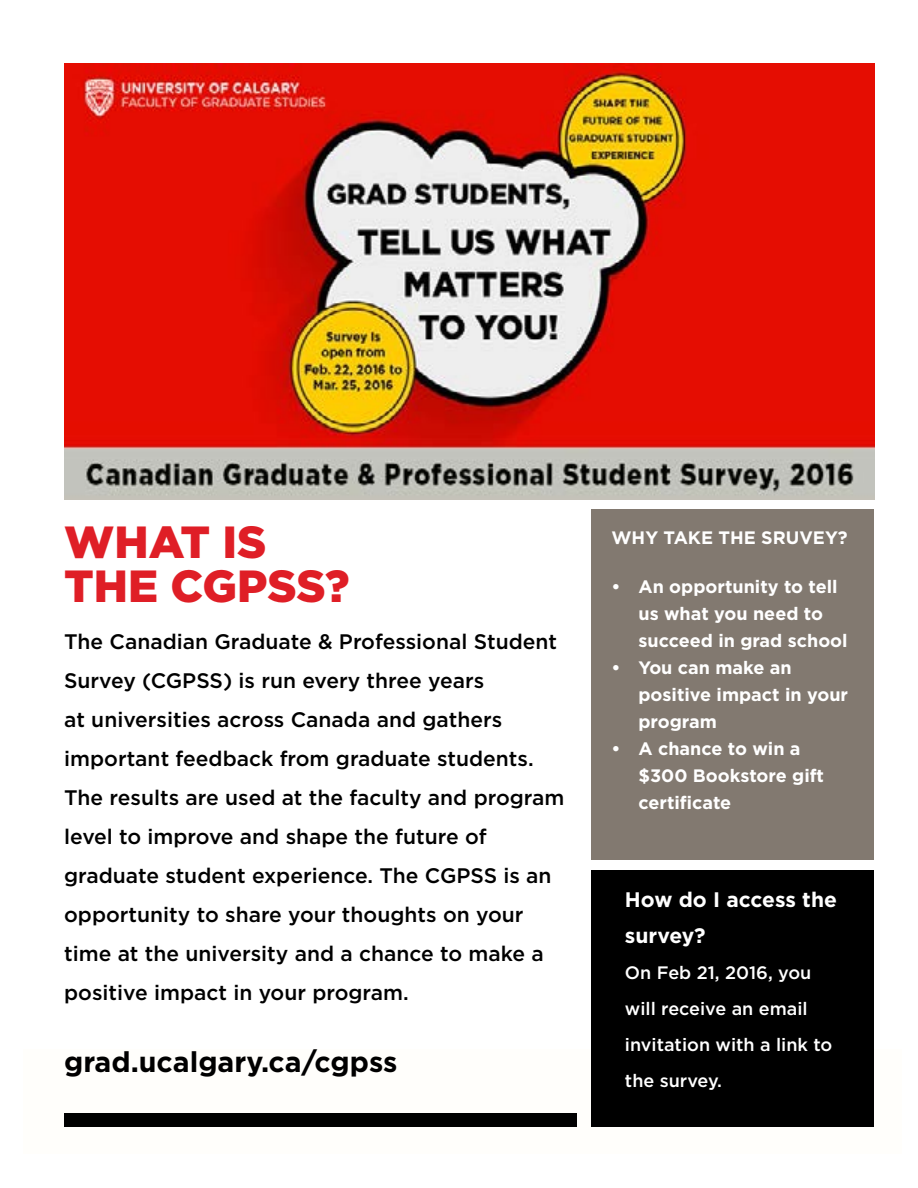
<style>
.page{position:relative;width:918px;height:1188px;background:#fff}
.page>*{position:absolute;margin:0;border:0;box-sizing:border-box;transform-origin:0 0}
.t1{font:900 45px/43.5px "Gotham";color:#df1e26}
.t2{font:700 28.5px "Gotham";color:#000}
.t3{font:500 21px/39px "Gotham";color:#000}
.t4{font:700 21px/36px "Gotham";color:#fff}
.t5{font:700 18px/27px "Gotham";color:#fff}
.t6{font:500 18px/36px "Gotham";color:#fff}
</style>
<div class="page">
<div style="left:23px;top:1049px;width:879px;height:105px;background:#fffefb"></div>
<div style="left:591px;top:509px;width:283px;height:351px;background:#827970"></div>
<div style="left:591px;top:870px;width:283px;height:257px;background:#000"></div>
<img style="left:64px;top:63px;width:810px;height:436px">
<div style="left:64px;top:1113px;width:513px;height:14px;background:#000"></div>
<h1 class="t1" style="left:64px;top:520px;width:287px">WHAT IS<br>THE CGPSS?</h1>
<p class="t3" style="left:64px;top:622px;width:502px">The Canadian Graduate &amp; Professional Student Survey (CGPSS) is run every three years<br>at universities across Canada and gathers important feedback from graduate students.<br>The results are used at the faculty and program level to improve and shape the future of graduate student experience. The CGPSS is an opportunity to share your thoughts on your time at the university and a chance to make a positive impact in your program.</p>
<h2 class="t2" style="left:64px;top:1043px;width:335px">grad.ucalgary.ca/cgpss</h2>
<p class="t5" style="left:611px;top:524px;width:238px">WHY TAKE THE SRUVEY?</p>
<p class="t5" style="left:638px;top:573px;width:211px;text-indent:-27px">• An opportunity to tell us what you need to succeed in grad school</p>
<p class="t5" style="left:638px;top:654px;width:211px;text-indent:-27px">• You can make an positive impact in your program</p>
<p class="t5" style="left:638px;top:735px;width:187px;text-indent:-27px">• A chance to win a $300 Bookstore gift certificate</p>
<p class="t4" style="left:625px;top:882px;width:214px">How do I access the survey?</p>
<p class="t6" style="left:625px;top:955px;width:209px">On Feb 21, 2016, you will receive an email invitation with a link to the survey.</p>
</div>
